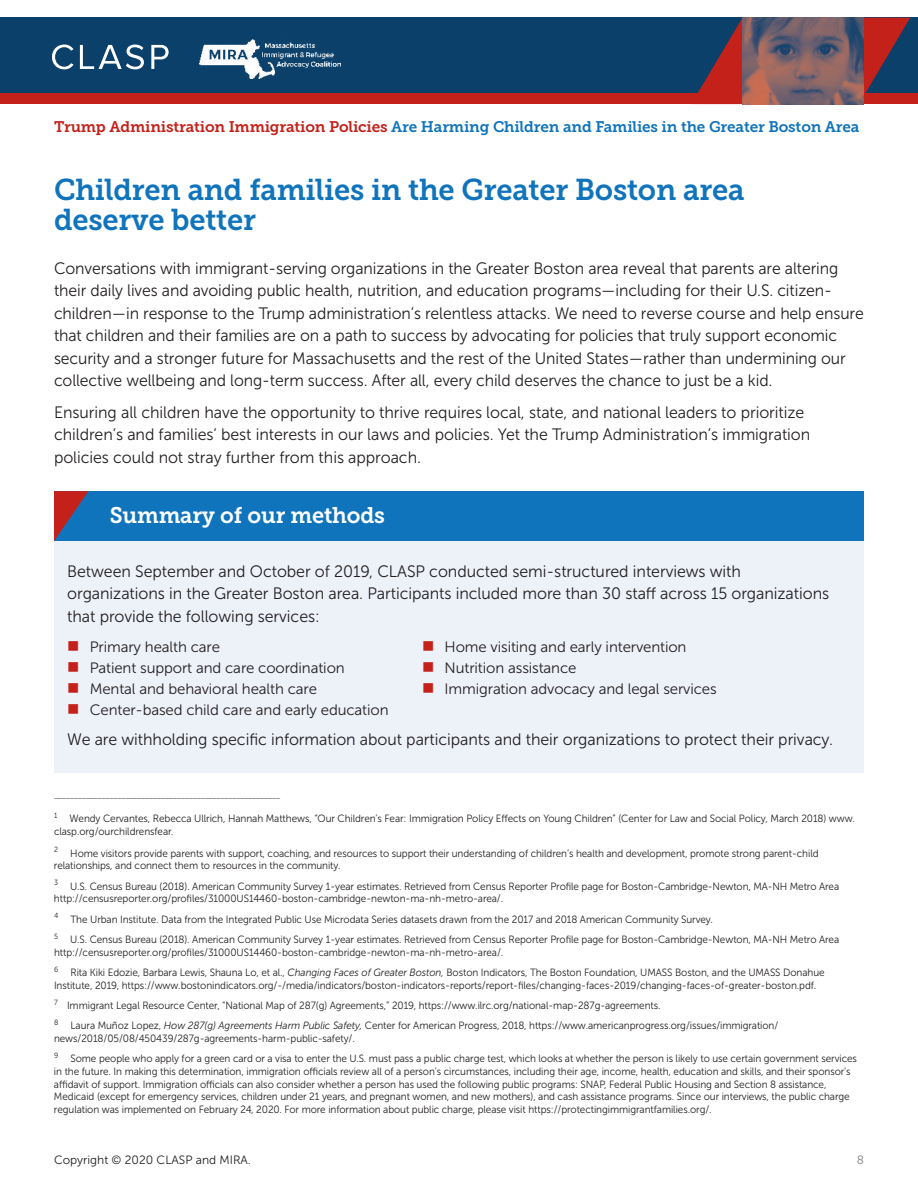
<style>
.page{position:relative;width:918px;height:1188px;background:#fff}
.page>*{position:absolute;margin:0;border:0;box-sizing:border-box;transform-origin:0 0}
.t1{font:30px/30px "Museo Slab 700";letter-spacing:-.01em;color:#1074bc}
.t2{font:22.5px "Museo Slab 700";letter-spacing:-.01em;color:#fff}
.t3{font:16.5px/22.5px "Museo Sans 300";letter-spacing:-.005em;color:#231f20;scale:.96 1}
.t4{font:16.5px/22.5px "Museo Sans 300";letter-spacing:-.005em;color:#231f20}
.t5{font:15.3px "Museo Slab 700";letter-spacing:-.01em;color:#1074bc}
.t6{font:15px "Museo Sans 300";letter-spacing:-.01em;color:#231f20}
.t7{font:12px "Museo Sans 300";color:#231f20}
.t8{font:12px "Museo Sans 300";color:#808285}
.t9{font:10.5px/12.8px "Museo Sans 300";letter-spacing:-.01em;color:#231f20;scale:.95 1}
.t10{font:7.5px "Museo Sans 300";color:#231f20;scale:.95 1}
.s1{color:#c3211a}
.s2{font-style:italic}
</style>
<div class="page">
<div style="left:0;top:18px;width:918px;height:86px;background:#0b406a"></div>
<div style="left:864px;top:94px;width:54px;height:10px;background:#c3211a"></div>
<div style="left:0;top:94px;width:767px;height:10px;background:#c3211a"></div>
<svg style="left:52px;top:45px;width:22px;height:24px"></svg>
<svg style="left:80px;top:45px;width:64px;height:24px"></svg>
<svg style="left:151px;top:45px;width:18px;height:24px"></svg>
<svg style="left:691px;top:18px;width:219px;height:76px"></svg>
<img style="left:742px;top:18px;width:122px;height:86px">
<img style="left:200px;top:39px;width:141px;height:39px">
<div style="left:54px;top:510px;width:810px;height:262px;background:#edf1f8"></div>
<div style="left:54px;top:491px;width:810px;height:50px;background:#1074bc"></div>
<svg style="left:54px;top:491px;width:34px;height:50px"></svg>
<h3 class="t5" style="left:54px;top:118px;width:807px"><span class="s1">Trump Administration Immigration Policies</span> Are Harming Children and Families in the Greater Boston Area</h3>
<h1 class="t1" style="left:54px;top:175px;width:692px">Children and families in the Greater Boston area deserve better</h1>
<p class="t3" style="left:54px;top:257px;width:845px">Conversations with immigrant-serving organizations in the Greater Boston area reveal that parents are altering their daily lives and avoiding public health, nutrition, and education programs—including for their U.S. citizen&shy;children—in response to the Trump administration’s relentless attacks. We need to reverse course and help ensure that children and their families are on a path to success by advocating for policies that truly support economic security and a stronger future for Massachusetts and the rest of the United States—rather than undermining our collective wellbeing and long-term success. After all, every child deserves the chance to just be a kid.</p>
<p class="t4" style="left:54px;top:401px;width:758px">Ensuring all children have the opportunity to thrive requires local, state, and national leaders to prioritize children’s and families’ best interests in our laws and policies. Yet the Trump Administration’s immigration policies could not stray further from this approach.</p>
<h2 class="t2" style="left:110px;top:503px;width:277px">Summary of our methods</h2>
<p class="t4" style="left:67px;top:560px;width:764px">Between September and October of 2019, CLASP conducted semi-structured interviews with organizations in the Greater Boston area. Participants included more than 30 staff across 15 organizations that provide the following services:</p>
<h3 class="t6" style="left:67px;top:638px;width:154px"><span class="s1">■</span> Primary health care</h3>
<h3 class="t6" style="left:67px;top:659px;width:279px"><span class="s1">■</span> Patient support and care coordination</h3>
<h3 class="t6" style="left:67px;top:680px;width:251px"><span class="s1">■</span> Mental and behavioral health care</h3>
<h3 class="t6" style="left:67px;top:701px;width:323px"><span class="s1">■</span> Center-based child care and early education</h3>
<h3 class="t4" style="left:67px;top:729px;width:767px">We are withholding specific information about participants and their organizations to protect their privacy.</h3>
<h3 class="t6" style="left:422px;top:639px;width:266px"><span class="s1">■</span> Home visiting and early intervention</h3>
<h3 class="t6" style="left:422px;top:660px;width:156px"><span class="s1">■</span> Nutrition assistance</h3>
<h3 class="t6" style="left:422px;top:681px;width:296px"><span class="s1">■</span> Immigration advocacy and legal services</h3>
<p class="t10" style="left:54px;top:791px;width:240px">_________________________________________________________</p>
<p class="t9" style="left:54px;top:812px;width:845px"><sup>1</sup> Wendy Cervantes, Rebecca Ullrich, Hannah Matthews, “Our Children’s Fear: Immigration Policy Effects on Young Children” (Center for Law and Social Policy, March 2018) www. clasp.org/ourchildrensfear.</p>
<p class="t9" style="left:54px;top:847px;width:806px"><sup>2</sup> Home visitors provide parents with support, coaching, and resources to support their understanding of children’s health and development, promote strong parent-child relationships, and connect them to resources in the community.</p>
<p class="t9" style="left:54px;top:880px;width:828px"><sup>3</sup> U.S. Census Bureau (2018). American Community Survey 1-year estimates. Retrieved from Census Reporter Profile page for Boston-Cambridge-Newton, MA-NH Metro Area http://censusreporter.org/profiles/31000US14460-boston-cambridge-newton-ma-nh-metro-area/.</p>
<p class="t9" style="left:54px;top:909px;width:828px;line-height:20.2px"><sup>4</sup> The Urban Institute. Data from the Integrated Public Use Microdata Series datasets drawn from the 2017 and 2018 American Community Survey.<br><sup>5</sup> U.S. Census Bureau (2018). American Community Survey 1-year estimates. Retrieved from Census Reporter Profile page for Boston-Cambridge-Newton, MA-NH Metro Area</p>
<p class="t9" style="left:54px;top:942px;width:813px;line-height:20.2px">http://censusreporter.org/profiles/31000US14460-boston-cambridge-newton-ma-nh-metro-area/.<br><sup>6</sup> Rita Kiki Edozie, Barbara Lewis, Shauna Lo, et al., <span class="s2">Changing Faces of Greater Boston,</span> Boston Indicators, The Boston Foundation, UMASS Boston, and the UMASS Donahue</p>
<p class="t9" style="left:54px;top:975px;width:804px;line-height:20.2px">Institute, 2019, https://www.bostonindicators.org/-/media/indicators/boston-indicators-reports/report-files/changing-faces-2019/changing-faces-of-greater-boston.pdf.<br><sup>7</sup> Immigrant Legal Resource Center, “National Map of 287(g) Agreements,” 2019, https://www.ilrc.org/national-map-287g-agreements.<br><sup>8</sup> Laura Muñoz Lopez, <span class="s2">How 287(g) Agreements Harm Public Safety,</span> Center for American Progress, 2018, https://www.americanprogress.org/issues/immigration/</p>
<p class="t9" style="left:54px;top:1028px;width:847px;line-height:20.2px">news/2018/05/08/450439/287g-agreements-harm-public-safety/.<br><sup>9</sup> Some people who apply for a green card or a visa to enter the U.S. must pass a public charge test, which looks at whether the person is likely to use certain government services</p>
<p class="t9" style="left:54px;top:1065px;width:840px">in the future. In making this determination, immigration officials review all of a person’s circumstances, including their age, income, health, education and skills, and their sponsor’s affidavit of support. Immigration officials can also consider whether a person has used the following public programs: SNAP, Federal Public Housing and Section 8 assistance, Medicaid (except for emergency services, children under 21 years, and pregnant women, and new mothers), and cash assistance programs. Since our interviews, the public charge regulation was implemented on February 24, 2020. For more information about public charge, please visit https://protectingimmigrantfamilies.org/.</p>
<p class="t7" style="left:54px;top:1153px;width:198px">Copyright © 2020 CLASP and MIRA.</p>
<p class="t8" style="left:857px;top:1154px;width:9px">8</p>
</div>
